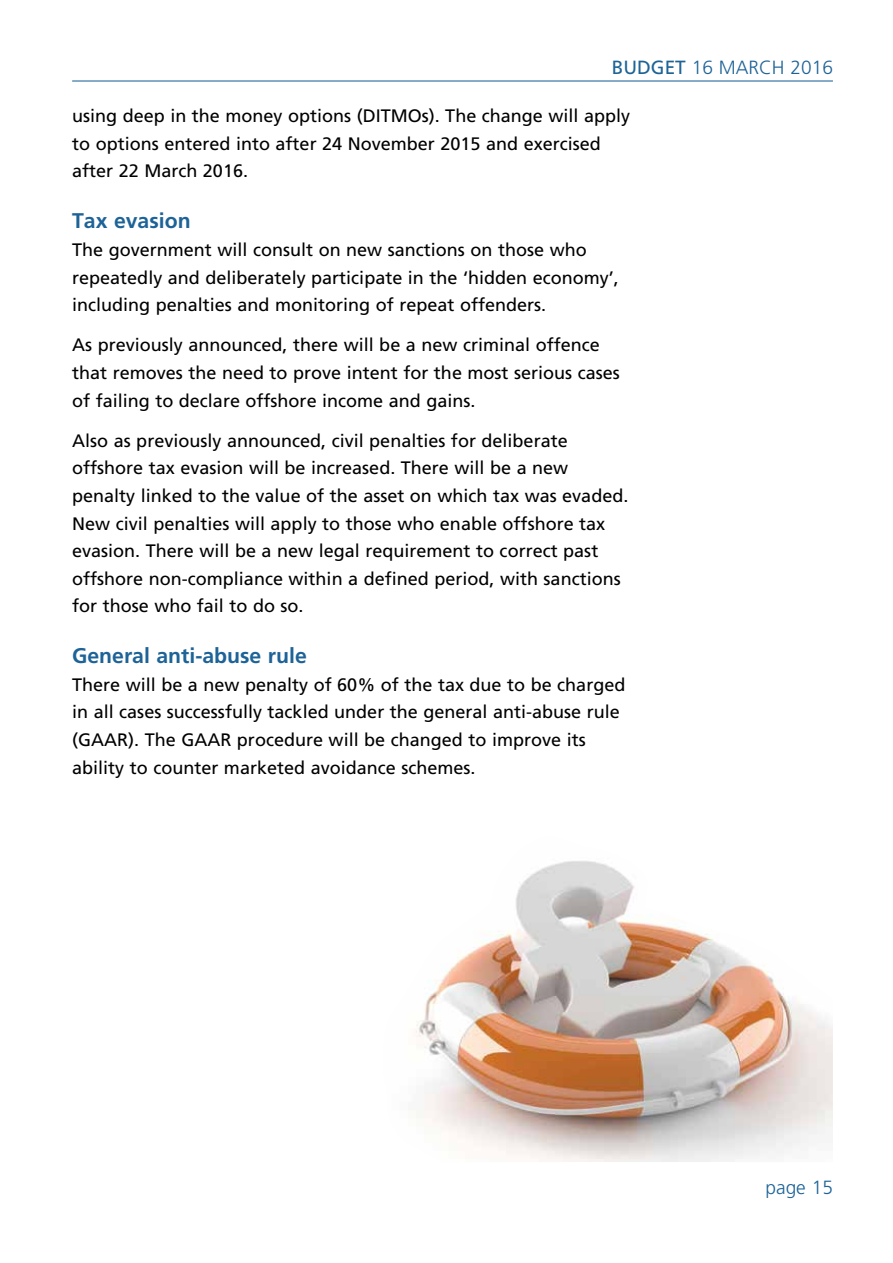
<style>
.page{position:relative;width:893px;height:1263px;background:#fff}
.page>*{position:absolute;margin:0;border:0;box-sizing:border-box;transform-origin:0 0}
.t1{font:700 21.15px "Frutiger";color:#1d6397}
.t2{font:300 19.05px "Frutiger";color:#1d6397}
.t3{font:18px/27.6px "Frutiger";color:#000}
.s1{font-weight:400}
</style>
<div class="page">
<hr style="left:72px;top:80px;width:761px;height:2px;background:#1d6397">
<img style="left:416px;top:861px;width:417px;height:301px">
<p class="t2" style="left:612px;top:57px;width:223px"><span class="s1">BUDGET</span> 16 MARCH 2016</p>
<p class="t3" style="left:72px;top:102px;width:559px">using deep in the money options (DITMOs). The change will apply to options entered into after 24 November 2015 and exercised after 22 March 2016.</p>
<p class="t1" style="left:72px;top:209px;width:120px">Tax evasion</p>
<p class="t3" style="left:72px;top:236px;width:548px">The government will consult on new sanctions on those who repeatedly and deliberately participate in the ‘hidden economy’, including penalties and monitoring of repeat offenders.</p>
<p class="t3" style="left:72px;top:331px;width:549px">As previously announced, there will be a new criminal offence that removes the need to prove intent for the most serious cases of failing to declare offshore income and gains.</p>
<p class="t3" style="left:72px;top:427px;width:558px">Also as previously announced, civil penalties for deliberate offshore tax evasion will be increased. There will be a new penalty linked to the value of the asset on which tax was evaded.<br>New civil penalties will apply to those who enable offshore tax evasion. There will be a new legal requirement to correct past offshore non-compliance within a defined period, with sanctions for those who fail to do so.</p>
<p class="t1" style="left:72px;top:643px;width:236px">General anti-abuse rule</p>
<p class="t3" style="left:72px;top:671px;width:555px">There will be a new penalty of 60% of the tax due to be charged in all cases successfully tackled under the general anti-abuse rule (GAAR). The GAAR procedure will be changed to improve its ability to counter marketed avoidance schemes.</p>
<p class="t2" style="left:765px;top:1176px;width:69px">page 15</p>
</div>
